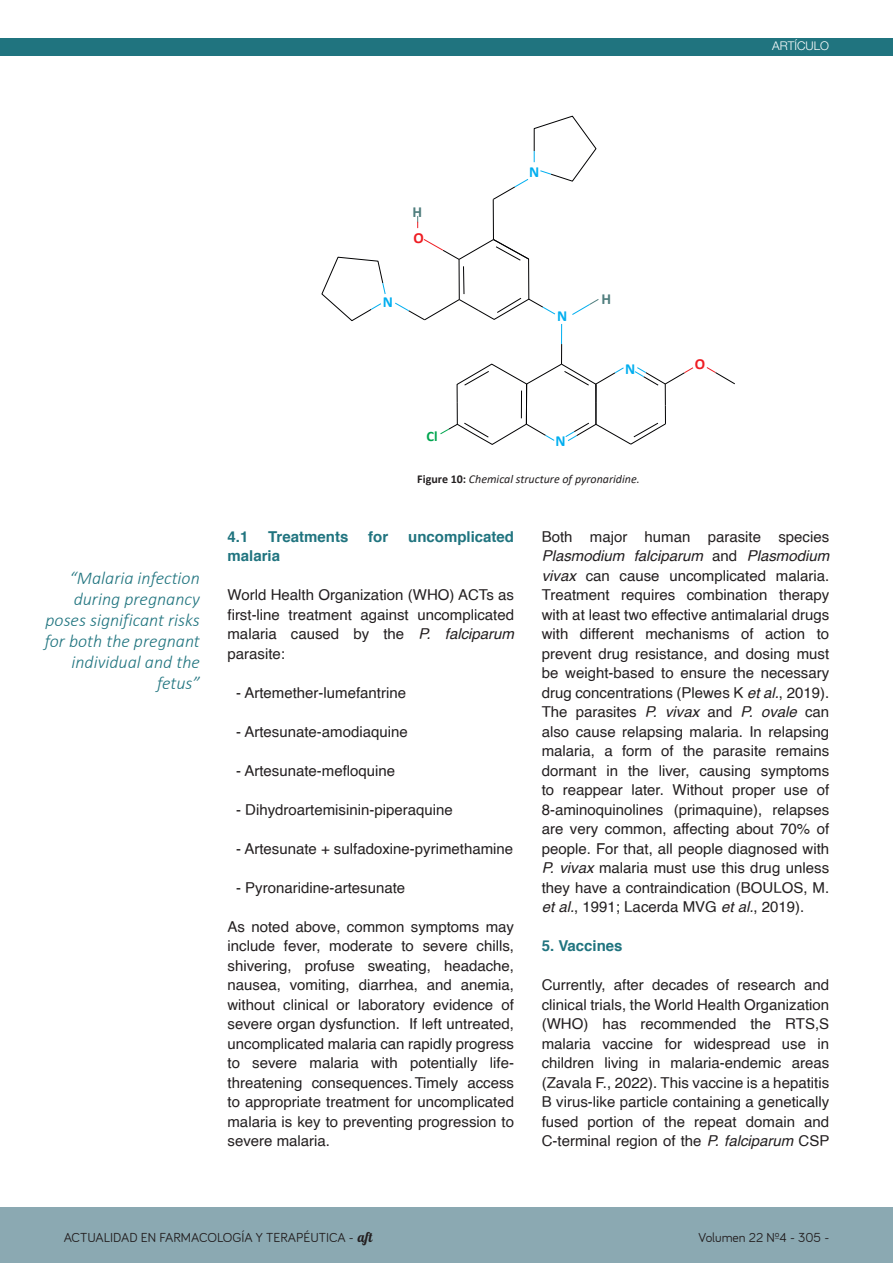
<style>
.page{position:relative;width:893px;height:1263px;background:#fff}
.page>*{position:absolute;margin:0;border:0;box-sizing:border-box;transform-origin:0 0}
.BANDAS{font:italic 300 18px/21px "Calibri";color:#20747f;text-align:right}
.t1{font:700 15.45px "Calibri";color:#00aeef}
.t2{font:700 15.45px "Calibri";color:#507e7e}
.t3{font:700 15.45px "Calibri";color:#ee1d23}
.PÁRRAFO{font:15px/19.5px "Helvetica";color:#231f20;text-align:justify}
.PÁRRAFO-2{font:700 15px "Helvetica";color:#20747f}
.t4{font:700 14.4px "Calibri";color:#00a54f}
.NUMERACIÓN{font:13.5px "Bariol";color:#231f20}
.PÁRRAFO-3{font:italic 12px "Calibri";color:#231f20}
.t5{font:300 12px "Helvetica Neue";color:#fff}
.s1{font-weight:700;font-style:normal}
.s2{font-style:italic}
.s3{font-family:"Lobster 1.4"}
</style>
<div class="page">
<div style="left:0;top:1208px;width:893px;height:55px;background:#8ba9b2"></div>
<div style="left:0;top:38px;width:893px;height:17px;background:#20747f"></div>
<svg style="left:706px;top:367px;width:29px;height:17px"></svg>
<hr style="left:493px;top:199px;width:1px;height:41px;background:#000002">
<svg style="left:395px;top:239px;width:298px;height:206px"></svg>
<svg style="left:322px;top:257px;width:63px;height:64px"></svg>
<svg style="left:493px;top:179px;width:35px;height:21px"></svg>
<svg style="left:534px;top:116px;width:62px;height:65px"></svg>
<svg style="left:417px;top:216px;width:1px;height:12px"></svg>
<p class="t5" style="left:772px;top:38px;width:58px">ARTÍCULO</p>
<p class="BANDAS" style="left:45px;top:567px;width:157px">“Malaria infection during pregnancy poses significant risks for both the pregnant individual and the fetus”</p>
<p class="t1" style="left:383px;top:291px;width:12px">N</p>
<p class="t2" style="left:413px;top:201px;width:11px">H</p>
<p class="t3" style="left:413px;top:227px;width:12px">O</p>
<p class="t1" style="left:529px;top:161px;width:12px">N</p>
<p class="t1" style="left:557px;top:305px;width:12px">N</p>
<p class="t2" style="left:602px;top:288px;width:11px">H</p>
<p class="t1" style="left:625px;top:358px;width:12px">N</p>
<p class="t4" style="left:426px;top:426px;width:13px">Cl</p>
<p class="t1" style="left:555px;top:430px;width:12px">N</p>
<p class="PÁRRAFO-3" style="left:417px;top:471px;width:224px"><span class="s1">Figure 10:</span> Chemical structure of pyronaridine.</p>
<p class="t3" style="left:695px;top:353px;width:12px">O</p>
<p class="PÁRRAFO-2" style="left:227px;top:524px;width:22px">4.1</p>
<p class="PÁRRAFO-2" style="left:268px;top:524px;width:82px">Treatments</p>
<p class="PÁRRAFO-2" style="left:368px;top:524px;width:21px">for</p>
<p class="PÁRRAFO-2" style="left:408px;top:524px;width:107px">uncomplicated</p>
<p class="PÁRRAFO-2" style="left:227px;top:544px;width:54px">malaria</p>
<p class="PÁRRAFO" style="left:227px;top:585px;width:288px">World Health Organization (WHO) ACTs as first-line treatment against uncomplicated malaria caused by the <span class="s2">P. falciparum </span>parasite:</p>
<p class="PÁRRAFO" style="left:236px;top:683px;width:172px">- Artemether-lumefantrine</p>
<p class="PÁRRAFO" style="left:236px;top:722px;width:173px">- Artesunate-amodiaquine</p>
<p class="PÁRRAFO" style="left:236px;top:761px;width:161px">- Artesunate-mefloquine</p>
<p class="PÁRRAFO" style="left:236px;top:800px;width:218px">- Dihydroartemisinin-piperaquine</p>
<p class="PÁRRAFO" style="left:236px;top:839px;width:279px">- Artesunate + sulfadoxine-pyrimethamine</p>
<p class="PÁRRAFO" style="left:236px;top:878px;width:171px">- Pyronaridine-artesunate</p>
<p class="PÁRRAFO" style="left:227px;top:917px;width:288px">As noted above, common symptoms may include fever, moderate to severe chills, shivering, profuse sweating, headache, nausea, vomiting, diarrhea, and anemia, without clinical or laboratory evidence of severe organ dysfunction. If left untreated, uncomplicated malaria can rapidly progress to severe malaria with potentially life&shy;threatening consequences. Timely access to appropriate treatment for uncomplicated malaria is key to preventing progression to severe malaria.</p>
<p class="PÁRRAFO" style="left:542px;top:527px;width:289px">Both major human parasite species <span class="s2">Plasmodium falciparum</span> and <span class="s2">Plasmodium vivax</span> can cause uncomplicated malaria.<br>Treatment requires combination therapy with at least two effective antimalarial drugs with different mechanisms of action to prevent drug resistance, and dosing must be weight-based to ensure the necessary drug concentrations (Plewes K <span class="s2">et al.</span>, 2019).<br>The parasites <span class="s2">P. vivax</span> and <span class="s2">P. ovale</span> can also cause relapsing malaria. In relapsing malaria, a form of the parasite remains dormant in the liver, causing symptoms to reappear later. Without proper use of 8-aminoquinolines (primaquine), relapses are very common, affecting about 70% of people. For that, all people diagnosed with <span class="s2">P. vivax</span> malaria must use this drug unless they have a contraindication (BOULOS, M. <span class="s2">et al.</span>, 1991; Lacerda MVG <span class="s2">et al.</span>, 2019).</p>
<p class="PÁRRAFO-2" style="left:542px;top:934px;width:82px">5. Vaccines</p>
<p class="PÁRRAFO" style="left:542px;top:975px;width:289px">Currently, after decades of research and clinical trials, the World Health Organization (WHO) has recommended the RTS,S malaria vaccine for widespread use in children living in malaria-endemic areas (Zavala F., 2022). This vaccine is a hepatitis B virus-like particle containing a genetically fused portion of the repeat domain and C-terminal region of the <span class="s2">P. falciparum</span> CSP</p>
<p class="NUMERACIÓN" style="left:64px;top:1229px;width:310px">ACTUALIDAD EN FARMACOLOGÍA Y TERAPÉUTICA - <span class="s3">aft</span></p>
<p class="NUMERACIÓN" style="left:699px;top:1230px;width:132px">Volumen 22 Nº4 - 305 -</p>
</div>
